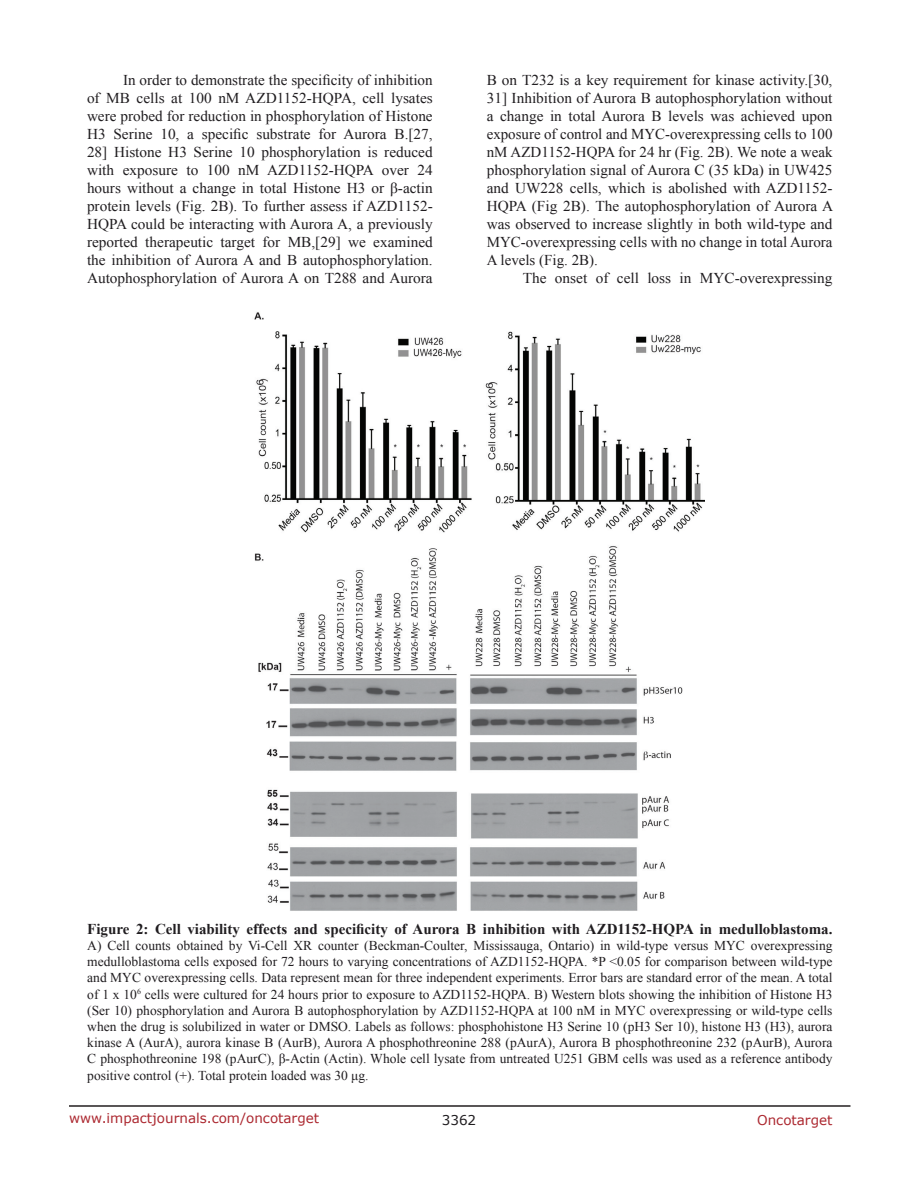
<style>
.page{position:relative;width:918px;height:1188px;background:#fff}
.page>*{position:absolute;margin:0;border:0;box-sizing:border-box;transform-origin:0 0}
.t1{font:15px/18px "Times New Roman";color:#201d20;text-align:justify}
.t2{font:700 15px "Times New Roman";color:#201d20}
.t3{font:13.5px/16.2px "Times New Roman";color:#201d20;text-align:justify}
.t4{font:13.5px "Verdana";color:#ac2830}
.t5{font:13.5px "Verdana";color:#201d20}
</style>
<div class="page">
<hr style="left:69px;top:1105px;width:781px;height:2px;background:#231f20">
<img style="left:254px;top:312px;width:450px;height:599px">
<p class="t1" style="left:87px;top:71px;width:347px;text-indent:36px">In order to demonstrate the specificity of inhibition of MB cells at 100 nM AZD1152-HQPA, cell lysates were probed for reduction in phosphorylation of Histone H3 Serine 10, a specific substrate for Aurora B.[27, 28] Histone H3 Serine 10 phosphorylation is reduced with exposure to 100 nM AZD1152-HQPA over 24 hours without a change in total Histone H3 or β-actin protein levels (Fig. 2B). To further assess if AZD1152- HQPA could be interacting with Aurora A, a previously reported therapeutic target for MB,[29] we examined the inhibition of Aurora A and B autophosphorylation.<br>Autophosphorylation of Aurora A on T288 and Aurora</p>
<p class="t1" style="left:487px;top:71px;width:348px">B on T232 is a key requirement for kinase activity.[30, 31] Inhibition of Aurora B autophosphorylation without a change in total Aurora B levels was achieved upon exposure of control and MYC-overexpressing cells to 100 nM AZD1152-HQPA for 24 hr (Fig. 2B). We note a weak phosphorylation signal of Aurora C (35 kDa) in UW425 and UW228 cells, which is abolished with AZD1152- HQPA (Fig 2B). The autophosphorylation of Aurora A was observed to increase slightly in both wild-type and MYC-overexpressing cells with no change in total Aurora A levels (Fig. 2B).</p>
<p class="t1" style="left:523px;top:269px;width:311px">The onset of cell loss in MYC-overexpressing</p>
<p class="t2" style="left:87px;top:918px;width:747px">Figure 2: Cell viability effects and specificity of Aurora B inhibition with AZD1152-HQPA in medulloblastoma.</p>
<p class="t3" style="left:87px;top:937px;width:747px">A) Cell counts obtained by Vi-Cell XR counter (Beckman-Coulter, Mississauga, Ontario) in wild-type versus MYC overexpressing medulloblastoma cells exposed for 72 hours to varying concentrations of AZD1152-HQPA. *P &lt;0.05 for comparison between wild-type and MYC overexpressing cells. Data represent mean for three independent experiments. Error bars are standard error of the mean. A total of 1 x 10<sup>6</sup> cells were cultured for 24 hours prior to exposure to AZD1152-HQPA. B) Western blots showing the inhibition of Histone H3 (Ser 10) phosphorylation and Aurora B autophosphorylation by AZD1152-HQPA at 100 nM in MYC overexpressing or wild-type cells when the drug is solubilized in water or DMSO. Labels as follows: phosphohistone H3 Serine 10 (pH3 Ser 10), histone H3 (H3), aurora kinase A (AurA), aurora kinase B (AurB), Aurora A phosphothreonine 288 (pAurA), Aurora B phosphothreonine 232 (pAurB), Aurora C phosphothreonine 198 (pAurC), β-Actin (Actin). Whole cell lysate from untreated U251 GBM cells was used as a reference antibody positive control (+). Total protein loaded was 30 μg.</p>
<p class="t4" style="left:69px;top:1109px;width:252px">www.impactjournals.com/oncotarget</p>
<p class="t5" style="left:442px;top:1111px;width:36px">3362</p>
<p class="t4" style="left:757px;top:1111px;width:77px">Oncotarget</p>
</div>
